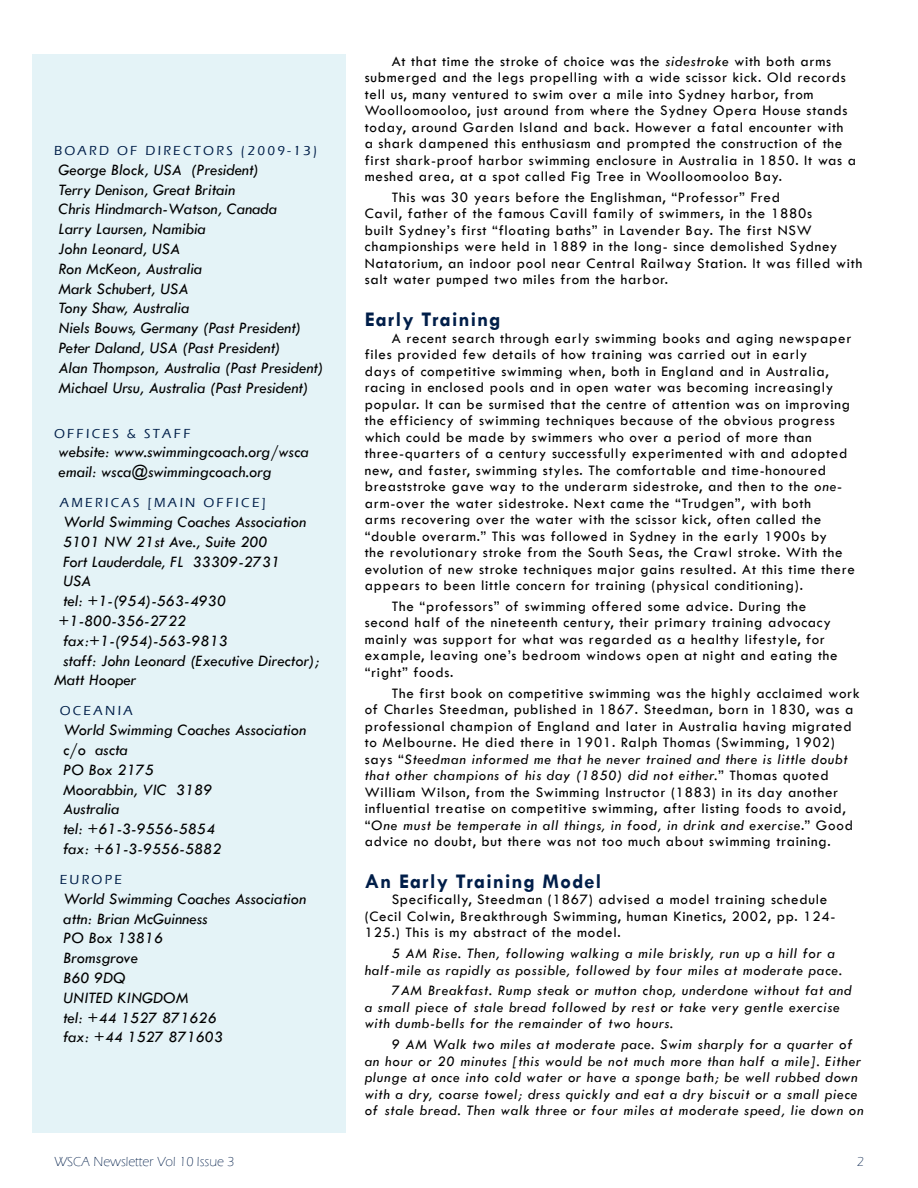
<style>
.page{position:relative;width:918px;height:1188px;background:#fff}
.page>*{position:absolute;margin:0;border:0;box-sizing:border-box;transform-origin:0 0}
.t1{font:700 21px "Tw Cen";letter-spacing:.05em;color:#001e49}
.t2{font:italic 16.5px/19.8px "Tw Cen";color:#000}
.t3{font:15px/16.5px "Tw Cen";letter-spacing:.05em;color:#000}
.t4{font:italic 15px/16.5px "Tw Cen";letter-spacing:.05em;color:#000}
.t5{font:500 13.5px "Eras ITC";letter-spacing:.17em;color:#001e49}
.t6{font:300 13.5px "Eras ITC";color:#001e49}
.s1{font-style:italic}
</style>
<div class="page">
<div style="left:32px;top:55px;width:314px;height:1078px;background:#e4f3f7"></div>
<p class="t5" style="left:54px;top:143px;width:265px">BOARD OF DIREC TORS (2009-13)</p>
<p class="t2" style="left:59px;top:159px;width:266px">George Block, USA (President)<br>Terry Denison, Great Britain<br>Chris Hindmarch-Watson, Canada<br>Larry Laursen, Namibia<br>John Leonard, USA<br>Ron McKeon, Australia<br>Mark Schubert, USA<br>Tony Shaw, Australia<br>Niels Bouws, Germany (Past President)<br>Peter Daland, USA (Past President)<br>Alan Thompson, Australia (Past President)<br>Michael Ursu, Australia (Past President)</p>
<p class="t5" style="left:54px;top:425px;width:11px">OFF</p>
<p class="t5" style="left:86px;top:425px;width:87px">IC ES &amp; STAFF</p>
<p class="t2" style="left:59px;top:442px;width:252px">website: www.swimmingcoach.org/wsca email: wsca@swimmingcoach.org</p>
<p class="t5" style="left:60px;top:495px;width:62px">AMERICAS</p>
<p class="t5" style="left:148px;top:495px;width:120px">[MAIN OFF IC E]</p>
<p class="t2" style="left:63px;top:512px;width:245px">World Swimming Coaches Association</p>
<p class="t2" style="left:63px;top:531px;width:206px">5101 NW 21st Ave., Suite 200</p>
<p class="t2" style="left:63px;top:551px;width:219px">Fort Lauderdale, FL 33309-2731</p>
<p class="t2" style="left:63px;top:571px;width:30px">USA</p>
<p class="t2" style="left:63px;top:591px;width:165px">tel: +1-(954)-563-4930</p>
<p class="t2" style="left:59px;top:611px;width:129px">+1-800-356-2722</p>
<p class="t2" style="left:63px;top:630px;width:166px">fax:+1-(954)-563-9813</p>
<p class="t2" style="left:63px;top:650px;width:258px">staff: John Leonard (Executive Director);</p>
<p class="t2" style="left:54px;top:670px;width:84px">Matt Hooper</p>
<p class="t5" style="left:60px;top:703px;width:72px">OC EAN IA</p>
<p class="t2" style="left:63px;top:720px;width:245px">World Swimming Coaches Association c/o ascta<br>PO Box 2175<br>Moorabbin, VIC 3189<br>Australia<br>tel: +61-3-9556-5854<br>fax: +61-3-9556-5882</p>
<p class="t5" style="left:60px;top:872px;width:64px">EU ROPE</p>
<p class="t2" style="left:63px;top:888px;width:245px">World Swimming Coaches Association attn: Brian McGuinness<br>PO Box 13816<br>Bromsgrove<br>B60 9DQ<br>UNITED KINGDOM<br>tel: +44 1527 871626<br>fax: +44 1527 871603</p>
<p class="t3" style="left:365px;top:53px;width:493px;text-indent:27px">At that time the stroke of choice was the <span class="s1">sidestroke</span> with both arms submerged and the legs propelling with a wide scissor kick. Old records tell us, many ventured to swim over a mile into Sydney harbor, from Woolloomooloo, just around from where the Sydney Opera House stands today, around Garden Island and back. However a fatal encounter with<br>a shark dampened this enthusiasm and prompted the construction of the first shark-proof harbor swimming enclosure in Australia in 1850. It was a meshed area, at a spot called Fig Tree in Woolloomooloo Bay.</p>
<p class="t3" style="left:365px;top:189px;width:499px;text-indent:27px">This was 30 years before the Englishman, “Professor” Fred<br>Cavil, father of the famous Cavill family of swimmers, in the 1880s<br>built Sydney’s first “floating baths” in Lavender Bay. The first NSW championships were held in 1889 in the long- since demolished Sydney Natatorium, an indoor pool near Central Railway Station. It was filled with salt water pumped two miles from the harbor.</p>
<h1 class="t1" style="left:365px;top:307px;width:137px">Early Training</h1>
<p class="t3" style="left:365px;top:329px;width:492px;text-indent:27px">A recent search through early swimming books and aging newspaper files provided few details of how training was carried out in early<br>days of competitive swimming when, both in England and in Australia, racing in enclosed pools and in open water was becoming increasingly popular. It can be surmised that the centre of attention was on improving the efficiency of swimming techniques because of the obvious progress which could be made by swimmers who over a period of more than three-quarters of a century successfully experimented with and adopted new, and faster, swimming styles. The comfortable and time-honoured breaststroke gave way to the underarm sidestroke, and then to the <span class="s1">one&shy;</span>arm-over the water sidestroke. Next came the “Trudgen”, with both<br>arms recovering over the water with the scissor kick, often called the “double overarm.” This was followed in Sydney in the early 1900s by<br>the revolutionary stroke from the South Seas, the Crawl stroke. With the evolution of new stroke techniques major gains resulted. At this time there appears to been little concern for training (physical conditioning).</p>
<p class="t3" style="left:365px;top:598px;width:474px;text-indent:27px">The “professors” of swimming offered some advice. During the second half of the nineteenth century, their primary training advocacy mainly was support for what was regarded as a healthy lifestyle, for example, leaving one’s bedroom windows open at night and eating the “right” foods.</p>
<p class="t3" style="left:365px;top:685px;width:497px;text-indent:27px">The first book on competitive swimming was the highly acclaimed work of Charles Steedman, published in 1867. Steedman, born in 1830, was a professional champion of England and later in Australia having migrated to Melbourne. He died there in 1901. Ralph Thomas (Swimming, 1902) says “<span class="s1">Steedman informed me that he never trained and there is little doubt that other champions of his day (1850) did not either.</span>” Thomas quoted William Wilson, from the Swimming Instructor (1883) in its day another influential treatise on competitive swimming, after listing foods to avoid, “<span class="s1">One must be temperate in all things, in food, in drink and exercise</span>.” Good advice no doubt, but there was not too much about swimming training.</p>
<h1 class="t1" style="left:365px;top:869px;width:238px">An Early Training Model</h1>
<p class="t3" style="left:365px;top:891px;width:472px;text-indent:27px">Specifically, Steedman (1867) advised a model training schedule (Cecil Colwin, Breakthrough Swimming, human Kinetics, 2002, pp. 124-<br>125.) This is my abstract of the model.</p>
<p class="t4" style="left:365px;top:945px;width:479px;text-indent:27px">5 AM Rise. Then, following walking a mile briskly, run up a hill for a half-mile as rapidly as possible, followed by four miles at moderate pace.</p>
<p class="t4" style="left:365px;top:982px;width:489px;text-indent:27px">7AM Breakfast. Rump steak or mutton chop, underdone without fat and a small piece of stale bread followed by rest or take very gentle exercise with dumb-bells for the remainder of two hours.</p>
<p class="t4" style="left:365px;top:1036px;width:500px;text-indent:27px">9 AM Walk two miles at moderate pace. Swim sharply for a quarter of an hour or 20 minutes [this would be not much more than half a mile]. Either plunge at once into cold water or have a sponge bath; be well rubbed down with a dry, coarse towel; dress quickly and eat a dry biscuit or a small piece of stale bread. Then walk three or four miles at moderate speed, lie down on</p>
<p class="t6" style="left:54px;top:1154px;width:182px">WSCA Newsletter Vol 10 Issue 3</p>
<p class="t6" style="left:857px;top:1154px;width:9px">2</p>
</div>
